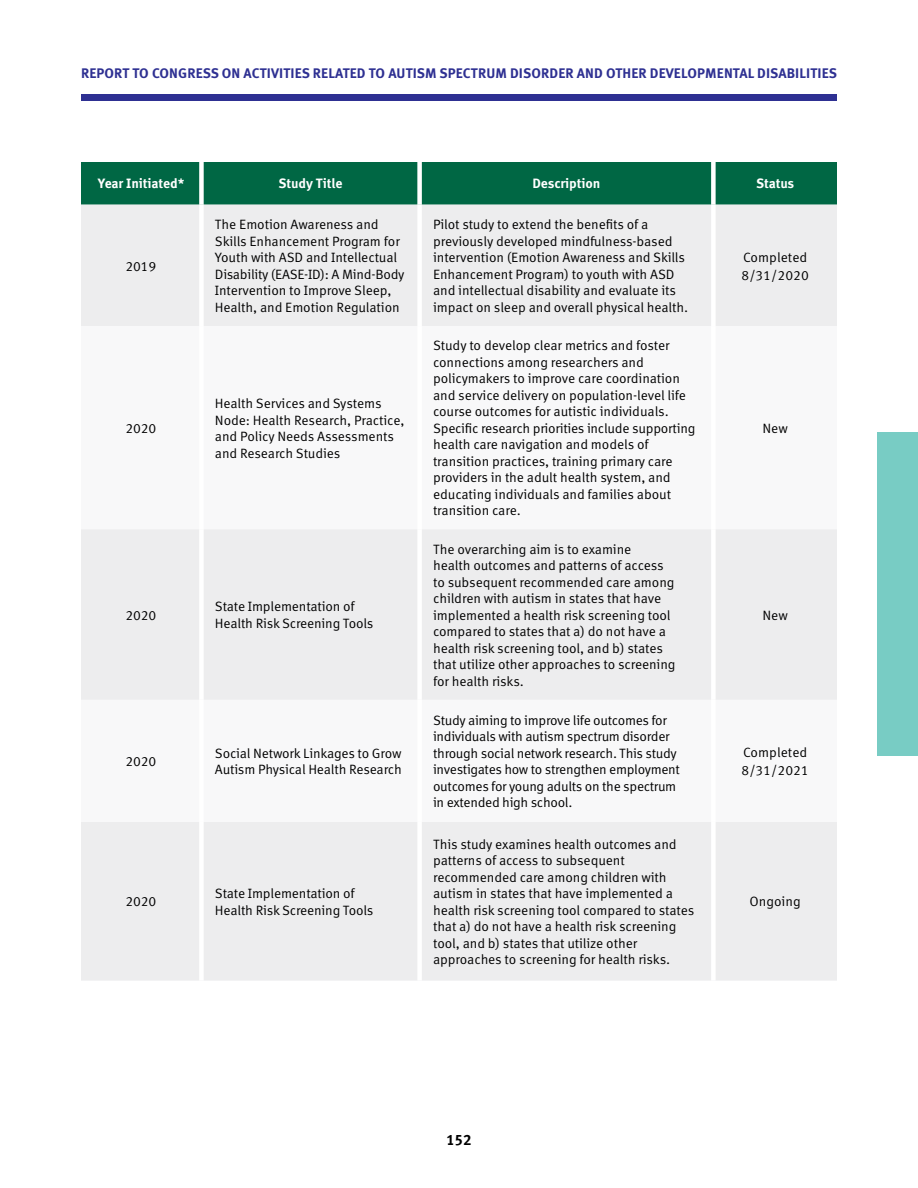
<style>
.page{position:relative;width:918px;height:1188px;background:#fff}
.page>*{position:absolute;margin:0;border:0;box-sizing:border-box;transform-origin:0 0}
.t1{font:700 15px "Meta Correspondence Pro";color:#000}
.t2{font:700 13.8px "Meta Pro";letter-spacing:.01em;color:#2e3092}
.t3{font:13.5px/16.5px "Meta Correspondence Pro";letter-spacing:-.01em;color:#000}
.t4{font:700 13.5px "Meta Correspondence Pro";letter-spacing:-.01em;color:#fff}
</style>
<div class="page">
<div style="left:878px;top:432px;width:40px;height:324px;background:#78ccc4"></div>
<div style="left:81px;top:94px;width:756px;height:7px;background:#2e3092"></div>
<div style="left:81px;top:162px;width:756px;height:43px;background:#006744"></div>
<div style="left:81px;top:205px;width:756px;height:776px;background:#ededee"></div>
<svg style="left:81px;top:326px;width:756px;height:496px"></svg>
<div style="left:199px;top:205px;width:5px;height:121px;background:#fff"></div>
<div style="left:417px;top:205px;width:5px;height:121px;background:#fff"></div>
<div style="left:711px;top:205px;width:5px;height:121px;background:#fff"></div>
<div style="left:199px;top:326px;width:5px;height:203px;background:#fff"></div>
<div style="left:417px;top:326px;width:5px;height:203px;background:#fff"></div>
<div style="left:711px;top:326px;width:5px;height:203px;background:#fff"></div>
<div style="left:199px;top:529px;width:5px;height:171px;background:#fff"></div>
<div style="left:417px;top:529px;width:5px;height:171px;background:#fff"></div>
<div style="left:711px;top:529px;width:5px;height:171px;background:#fff"></div>
<div style="left:199px;top:700px;width:5px;height:122px;background:#fff"></div>
<div style="left:417px;top:700px;width:5px;height:122px;background:#fff"></div>
<div style="left:711px;top:700px;width:5px;height:122px;background:#fff"></div>
<div style="left:199px;top:822px;width:5px;height:159px;background:#fff"></div>
<div style="left:417px;top:822px;width:5px;height:159px;background:#fff"></div>
<div style="left:711px;top:822px;width:5px;height:159px;background:#fff"></div>
<div style="left:199px;top:162px;width:5px;height:43px;background:#fff"></div>
<div style="left:417px;top:162px;width:5px;height:43px;background:#fff"></div>
<div style="left:711px;top:162px;width:5px;height:43px;background:#fff"></div>
<p class="t2" style="left:81px;top:62px;width:757px">REPORT TO CONGRESS ON ACTIVITIES RELATED TO AUTISM SPECTRUM DISORDER AND OTHER DEVELOPMENTAL DISABILITIES</p>
<p class="t4" style="left:98px;top:173px;width:88px">Year Initiated*</p>
<p class="t4" style="left:279px;top:173px;width:66px">Study Title</p>
<p class="t4" style="left:532px;top:173px;width:70px">Description</p>
<p class="t4" style="left:756px;top:173px;width:40px">Status</p>
<p class="t3" style="left:126px;top:257px;width:32px">2019</p>
<p class="t3" style="left:126px;top:419px;width:32px">2020</p>
<p class="t3" style="left:215px;top:215px;width:191px">The Emotion Awareness and<br>Skills Enhancement Program for<br>Youth with ASD and Intellectual<br>Disability (EASE-ID): A Mind-Body<br>Intervention to Improve Sleep,<br>Health, and Emotion Regulation</p>
<p class="t3" style="left:433px;top:215px;width:257px">Pilot study to extend the benefits of a previously developed mindfulness-based intervention (Emotion Awareness and Skills Enhancement Program) to youth with ASD and intellectual disability and evaluate its impact on sleep and overall physical health.</p>
<p class="t3" style="left:215px;top:394px;width:191px">Health Services and Systems<br>Node: Health Research, Practice, and Policy Needs Assessments and Research Studies</p>
<p class="t3" style="left:433px;top:336px;width:264px">Study to develop clear metrics and foster connections among researchers and policymakers to improve care coordination and service delivery on population-level life course outcomes for autistic individuals.<br>Specific research priorities include supporting health care navigation and models of transition practices, training primary care providers in the adult health system, and educating individuals and families about transition care.</p>
<p class="t3" style="left:126px;top:606px;width:32px">2020</p>
<p class="t3" style="left:215px;top:598px;width:160px">State Implementation of<br>Health Risk Screening Tools</p>
<p class="t3" style="left:126px;top:752px;width:32px">2020</p>
<p class="t3" style="left:215px;top:744px;width:188px">Social Network Linkages to Grow<br>Autism Physical Health Research</p>
<p class="t3" style="left:126px;top:892px;width:32px">2020</p>
<p class="t3" style="left:215px;top:884px;width:160px">State Implementation of<br>Health Risk Screening Tools</p>
<p class="t3" style="left:433px;top:540px;width:244px">The overarching aim is to examine<br>health outcomes and patterns of access to subsequent recommended care among children with autism in states that have implemented a health risk screening tool compared to states that a) do not have a health risk screening tool, and b) states that utilize other approaches to screening for health risks.</p>
<p class="t3" style="left:433px;top:711px;width:248px">Study aiming to improve life outcomes for individuals with autism spectrum disorder through social network research. This study investigates how to strengthen employment outcomes for young adults on the spectrum in extended high school.</p>
<p class="t3" style="left:433px;top:835px;width:263px">This study examines health outcomes and patterns of access to subsequent recommended care among children with autism in states that have implemented a health risk screening tool compared to states that a) do not have a health risk screening tool, and b) states that utilize other approaches to screening for health risks.</p>
<p class="t3" style="left:742px;top:247px;width:69px;line-height:18px">Completed<br>8/31/2020</p>
<p class="t3" style="left:762px;top:419px;width:27px">New</p>
<p class="t3" style="left:762px;top:606px;width:27px">New</p>
<p class="t3" style="left:742px;top:742px;width:69px;line-height:18px">Completed<br>8/31/2021</p>
<p class="t3" style="left:750px;top:892px;width:53px">Ongoing</p>
<p class="t1" style="left:446px;top:1128px;width:27px">152</p>
</div>
